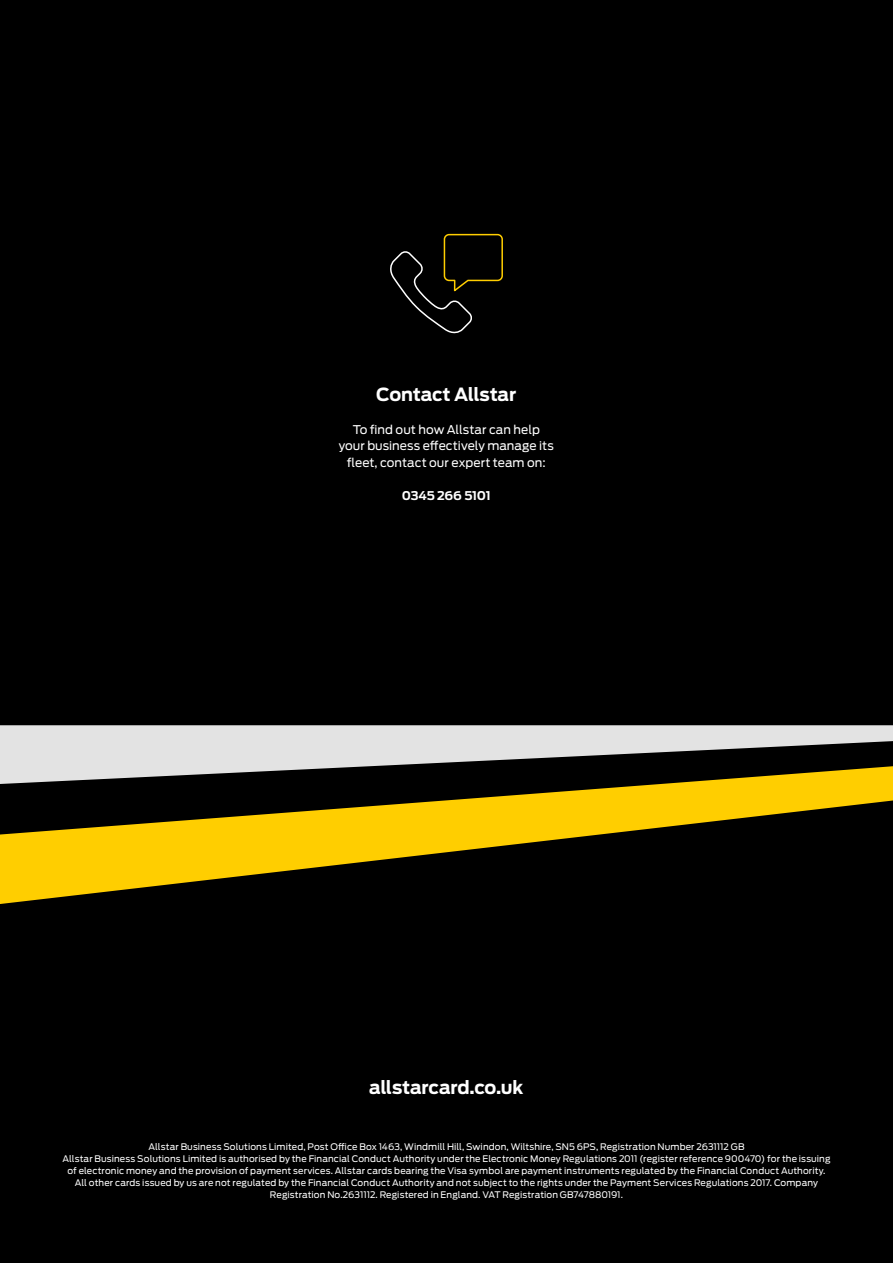
<style>
.page{position:relative;width:893px;height:1263px;background:#fff}
.page>*{position:absolute;margin:0;border:0;box-sizing:border-box;transform-origin:0 0}
.t1{font:700 18px "Antenna";letter-spacing:-.01em;color:#fff}
.t2{font:12px/16.5px "Antenna";letter-spacing:.005em;color:#fff;text-align:center}
.t3{font:700 12px "Antenna";letter-spacing:-.02em;color:#fff}
.t4{font:9px/12px "Antenna";letter-spacing:.01em;color:#fff;text-align:center}
</style>
<div class="page">
<div style="left:0;top:0;width:893px;height:980px;background:#000"></div>
<div style="left:0;top:980px;width:893px;height:283px;background:#000"></div>
<svg style="left:0;top:784px;width:893px;height:120px"></svg>
<svg style="left:0;top:725px;width:893px;height:59px;fill:#e3e3e3"></svg>
<svg style="left:390px;top:233px;width:113px;height:101px"></svg>
<h1 class="t1" style="left:376px;top:383px;width:141px">Contact Allstar</h1>
<h2 class="t2" style="left:339px;top:421px;width:217px">To find out how Allstar can help your business effectively manage its fleet, contact our expert team on:</h2>
<h2 class="t3" style="left:402px;top:488px;width:91px">0345 266 5101</h2>
<h1 class="t1" style="left:369px;top:1076px;width:156px">allstarcard.co.uk</h1>
<p class="t4" style="left:62px;top:1141px;width:770px">Allstar Business Solutions Limited, Post Office Box 1463, Windmill Hill, Swindon, Wiltshire, SN5 6PS, Registration Number 2631112 GB<br>Allstar Business Solutions Limited is authorised by the Financial Conduct Authority under the Electronic Money Regulations 2011 (register reference 900470) for the issuing of electronic money and the provision of payment services. Allstar cards bearing the Visa symbol are payment instruments regulated by the Financial Conduct Authority.<br>All other cards issued by us are not regulated by the Financial Conduct Authority and not subject to the rights under the Payment Services Regulations 2017. Company Registration No.2631112. Registered in England. VAT Registration GB747880191.</p>
</div>
